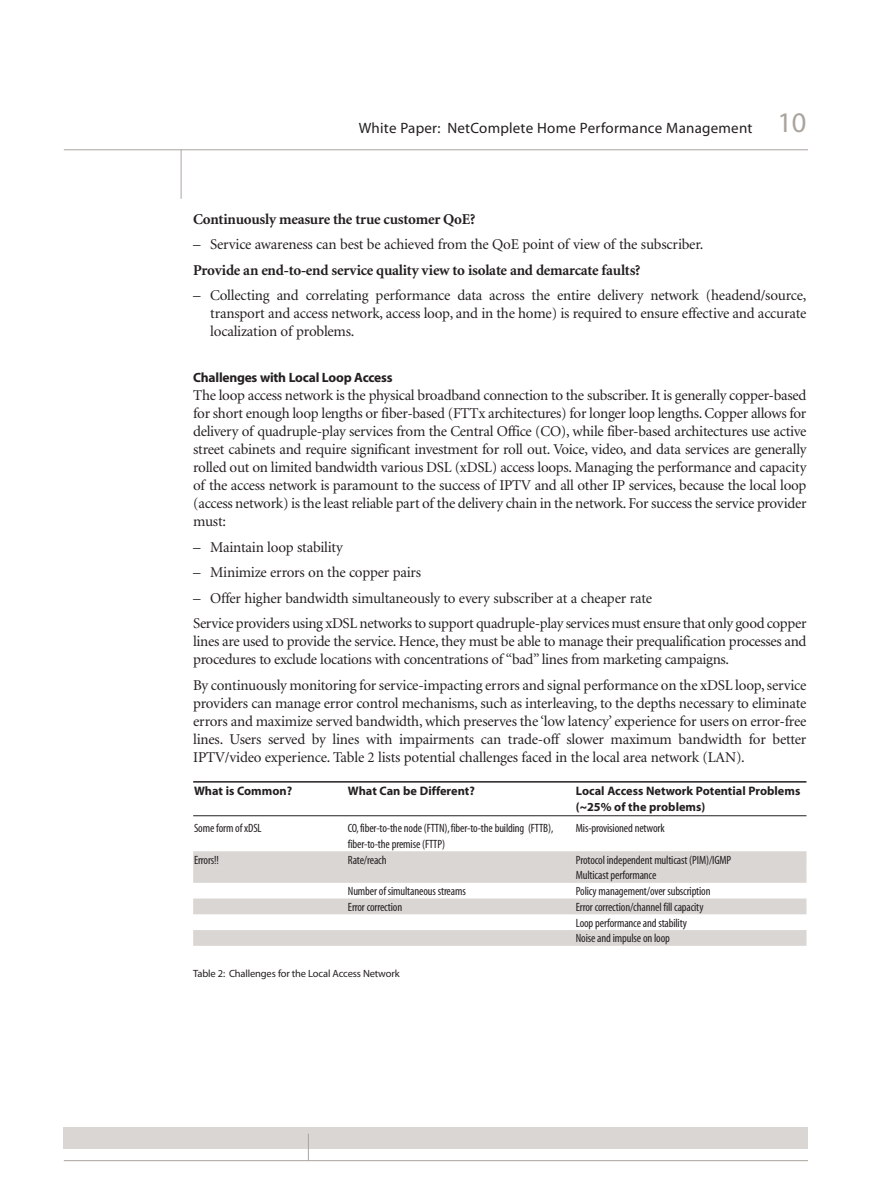
<style>
.page{position:relative;width:893px;height:1191px;background:#fff}
.page>*{position:absolute;margin:0;border:0;box-sizing:border-box;transform-origin:0 0}
.t1{font:15px/18px "Minion";letter-spacing:-.02em;color:#231f20;text-align:justify}
.t2{font:700 15px "Minion";letter-spacing:-.015em;color:#231f20}
.t3{font:15px "Myriad MM.400.wt.600.wd";letter-spacing:.015em;color:#231f20}
.t4{font:13.5px "Myriad MM.700.wt.600.wd";letter-spacing:-.015em;color:#231f20}
.t5{font:12.3px/15.8px "Myriad MM.700.wt.600.wd";color:#231f20}
.t6{font:12px/15.8px "Myriad MM.400.wt.300.wd";letter-spacing:-.01em;color:#231f20}
.t7{font:10.5px "Myriad MM.400.wt.600.wd";letter-spacing:-.015em;color:#231f20}
.s1{font-size:28.5px;color:#aba49e}
</style>
<div class="page">
<hr style="left:181px;top:150px;width:1px;height:49px;background:#aba49e">
<hr style="left:64px;top:149px;width:744px;height:1px;background:#aba49e">
<hr style="left:193px;top:781px;width:613px;height:1px;background:#231f20">
<hr style="left:193px;top:815px;width:613px;height:1px;background:#231f20">
<div style="left:193px;top:851px;width:613px;height:16px;background:#d9d6d3"></div>
<div style="left:193px;top:867px;width:613px;height:15px;background:#d9d6d3"></div>
<div style="left:193px;top:898px;width:613px;height:16px;background:#d9d6d3"></div>
<div style="left:193px;top:930px;width:613px;height:15px;background:#d9d6d3"></div>
<div style="left:64px;top:1127px;width:744px;height:21px;background:#d9d6d3"></div>
<svg style="left:308px;top:1133px;width:1px;height:27px"></svg>
<hr style="left:64px;top:1160px;width:744px;height:1px;background:#aba49e">
<p class="t3" style="left:359px;top:122px;width:449px">White Paper: NetComplete Home Performance Management <span class="s1">10</span></p>
<p class="t2" style="left:193px;top:213px;width:284px">Continuously measure the true customer QoE?</p>
<p class="t1" style="left:193px;top:237px;width:512px">– Service awareness can best be achieved from the QoE point of view of the subscriber.</p>
<p class="t2" style="left:193px;top:264px;width:449px">Provide an end-to-end service quality view to isolate and demarcate faults?</p>
<p class="t1" style="left:210px;top:288px;width:598px;text-indent:-17px">– Collecting and correlating performance data across the entire delivery network (headend/source, transport and access network, access loop, and in the home) is required to ensure effective and accurate localization of problems.</p>
<p class="t4" style="left:193px;top:373px;width:201px">Challenges with Local Loop Access</p>
<p class="t1" style="left:193px;top:388px;width:615px">The loop access network is the physical broadband connection to the subscriber. It is generally copper-based for short enough loop lengths or fiber-based (FTTx architectures) for longer loop lengths. Copper allows for delivery of quadruple-play services from the Central Office (CO), while fiber-based architectures use active street cabinets and require significant investment for roll out. Voice, video, and data services are generally rolled out on limited bandwidth various DSL (xDSL) access loops. Managing the performance and capacity of the access network is paramount to the success of IPTV and all other IP services, because the local loop (access network) is the least reliable part of the delivery chain in the network. For success the service provider must:</p>
<p class="t1" style="left:193px;top:539px;width:151px">– Maintain loop stability</p>
<p class="t1" style="left:193px;top:564px;width:229px">– Minimize errors on the copper pairs</p>
<p class="t1" style="left:193px;top:586px;width:615px;line-height:25.5px">– Offer higher bandwidth simultaneously to every subscriber at a cheaper rate<br>Service providers using xDSL networks to support quadruple-play services must ensure that only good copper</p>
<p class="t1" style="left:193px;top:633px;width:615px">lines are used to provide the service. Hence, they must be able to manage their prequalification processes and procedures to exclude locations with concentrations of “bad” lines from marketing campaigns.</p>
<p class="t1" style="left:193px;top:677px;width:615px">By continuously monitoring for service-impacting errors and signal performance on the xDSL loop, service providers can manage error control mechanisms, such as interleaving, to the depths necessary to eliminate errors and maximize served bandwidth, which preserves the ‘low latency’ experience for users on error-free lines. Users served by lines with impairments can trade-off slower maximum bandwidth for better IPTV/video experience. Table 2 lists potential challenges faced in the local area network (LAN).</p>
<p class="t5" style="left:194px;top:784px;width:100px">What is Common?</p>
<p class="t5" style="left:348px;top:784px;width:128px">What Can be Different?</p>
<p class="t5" style="left:576px;top:784px;width:226px">Local Access Network Potential Problems (~25% of the problems)</p>
<p class="t6" style="left:194px;top:821px;width:69px">Some form of xDSL</p>
<p class="t6" style="left:348px;top:821px;width:207px">CO,fiber-to-the node (FTTN),fiber-to-the building (FTTB),</p>
<p class="t6" style="left:576px;top:821px;width:90px">Mis-provisioned network</p>
<p class="t6" style="left:348px;top:837px;width:99px">fiber-to-the premise (FTTP)</p>
<p class="t6" style="left:194px;top:853px;width:26px">Errors!!</p>
<p class="t6" style="left:348px;top:853px;width:40px">Rate/reach</p>
<p class="t6" style="left:576px;top:853px;width:157px">Protocol independent multicast (PIM)/IGMP<br>Multicast performance</p>
<p class="t6" style="left:348px;top:884px;width:119px">Number of simultaneous streams</p>
<p class="t6" style="left:576px;top:884px;width:136px">Policy management/over subscription</p>
<p class="t6" style="left:348px;top:900px;width:56px">Error correction</p>
<p class="t6" style="left:576px;top:900px;width:129px">Error correction/channel fill capacity<br>Loop performance and stability<br>Noise and impulse on loop</p>
<p class="t7" style="left:193px;top:970px;width:208px">Table 2: Challenges for the Local Access Network</p>
</div>
